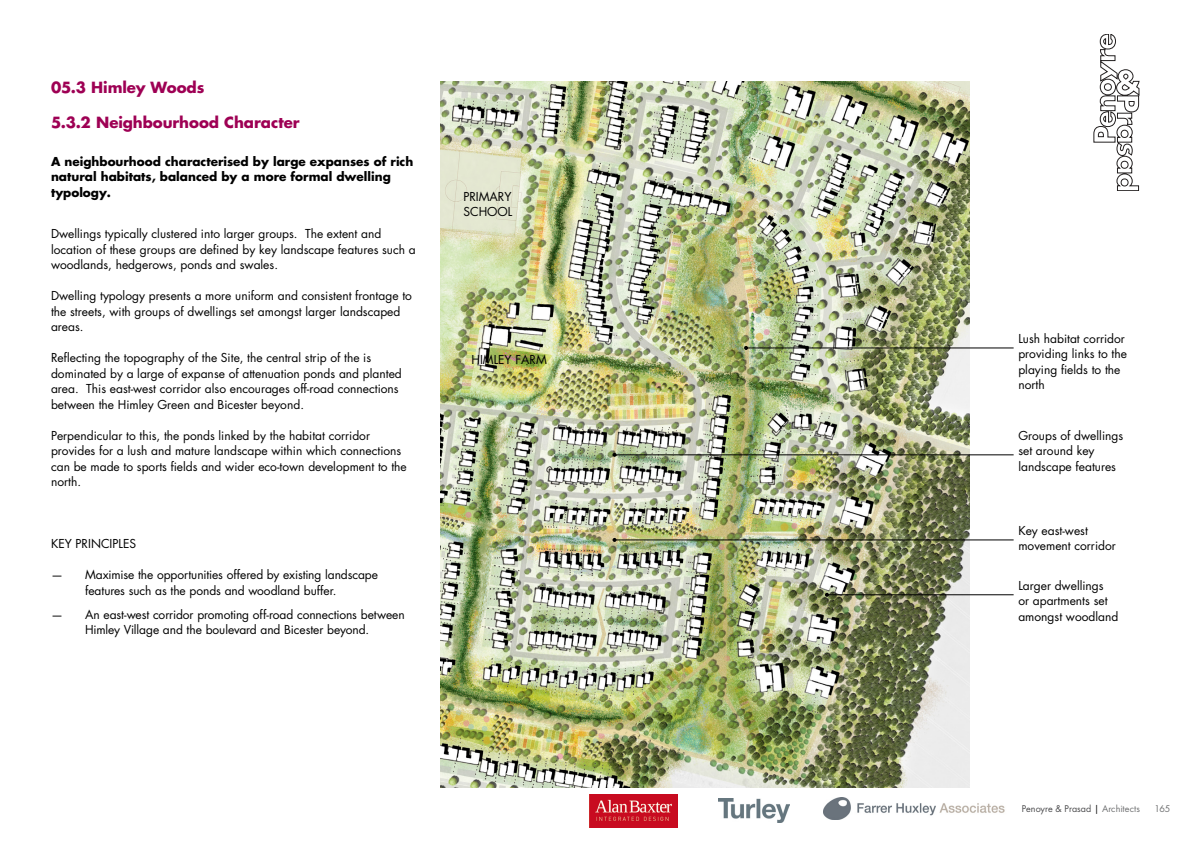
<style>
.page{position:relative;width:1191px;height:842px;background:#fff}
.page>*{position:absolute;margin:0;border:0;box-sizing:border-box;transform-origin:0 0}
.t1{font:700 15px "Futura Std";letter-spacing:-.005em;color:#9e0054}
.t2{font:12px/15.5px "Futura Std";color:#000}
.t3{font:700 12px/15.5px "Futura Std";color:#000}
.t4{font:9px "Futura Std";letter-spacing:.005em;color:#4b4b4d}
.t5{font:9px "Futura Std";color:#707172}
.s1{color:#000}
.s2{color:#707172}
</style>
<div class="page">
<svg style="left:1093px;top:34px;width:46px;height:157px"></svg>
<img style="left:823px;top:797px;width:182px;height:22px">
<img style="left:719px;top:799px;width:71px;height:24px">
<img style="left:590px;top:794px;width:87px;height:33px">
<img style="left:441px;top:81px;width:528px;height:707px">
<hr style="left:614px;top:454px;width:399px;height:1px;background:#000">
<svg style="left:612px;top:453px;width:4px;height:4px"></svg>
<hr style="left:614px;top:539px;width:399px;height:1px;background:#000">
<svg style="left:612px;top:538px;width:4px;height:4px"></svg>
<hr style="left:746px;top:347px;width:267px;height:1px;background:#000">
<svg style="left:744px;top:346px;width:4px;height:4px"></svg>
<hr style="left:827px;top:594px;width:186px;height:1px;background:#000">
<svg style="left:825px;top:593px;width:4px;height:4px"></svg>
<p class="t1" style="left:51px;top:77px;width:155px">05.3 Himley Woods</p>
<p class="t1" style="left:51px;top:112px;width:250px">5.3.2 Neighbourhood Character</p>
<p class="t3" style="left:51px;top:153px;width:364px">A neighbourhood characterised by large expanses of rich natural habitats, balanced by a more formal dwelling typology.</p>
<p class="t2" style="left:51px;top:226px;width:366px">Dwellings typically clustered into larger groups. The extent and location of these groups are defined by key landscape features such a woodlands, hedgerows, ponds and swales.</p>
<p class="t2" style="left:51px;top:288px;width:362px">Dwelling typology presents a more uniform and consistent frontage to the streets, with groups of dwellings set amongst larger landscaped areas.</p>
<p class="t2" style="left:51px;top:350px;width:352px">Reflecting the topography of the Site, the central strip of the is dominated by a large of expanse of attenuation ponds and planted area. This east-west corridor also encourages off-road connections between the Himley Green and Bicester beyond.</p>
<p class="t2" style="left:51px;top:428px;width:357px">Perpendicular to this, the ponds linked by the habitat corridor provides for a lush and mature landscape within which connections can be made to sports fields and wider eco-town development to the north.</p>
<p class="t2" style="left:51px;top:536px;width:87px">KEY PRINCIPLES</p>
<p class="t2" style="left:85px;top:567px;width:294px;text-indent:-34px">— Maximise the opportunities offered by existing landscape features such as the ponds and woodland buffer.</p>
<p class="t2" style="left:51px;top:607px;width:355px;text-align:center">— An east-west corridor promoting off-road connections between<br>Himley Village and the boulevard and Bicester beyond.</p>
<p class="t2" style="left:463px;top:189px;width:51px">PRIMARY<br>SCHOOL</p>
<p class="t2" style="left:471px;top:352px;width:77px">HIMLEY FARM</p>
<p class="t2" style="left:1018px;top:331px;width:110px">Lush habitat corridor providing links to the playing fields to the north</p>
<p class="t2" style="left:1018px;top:427px;width:106px">Groups of dwellings set around key landscape features</p>
<p class="t2" style="left:1018px;top:523px;width:99px">Key east-west movement corridor</p>
<p class="t2" style="left:1018px;top:577px;width:101px">Larger dwellings<br>or apartments set amongst woodland</p>
<p class="t4" style="left:1021px;top:803px;width:120px">Penoyre &amp; Prasad <span class="s1">|</span> <span class="s2">Architects</span></p>
<p class="t5" style="left:1154px;top:803px;width:17px">165</p>
</div>
